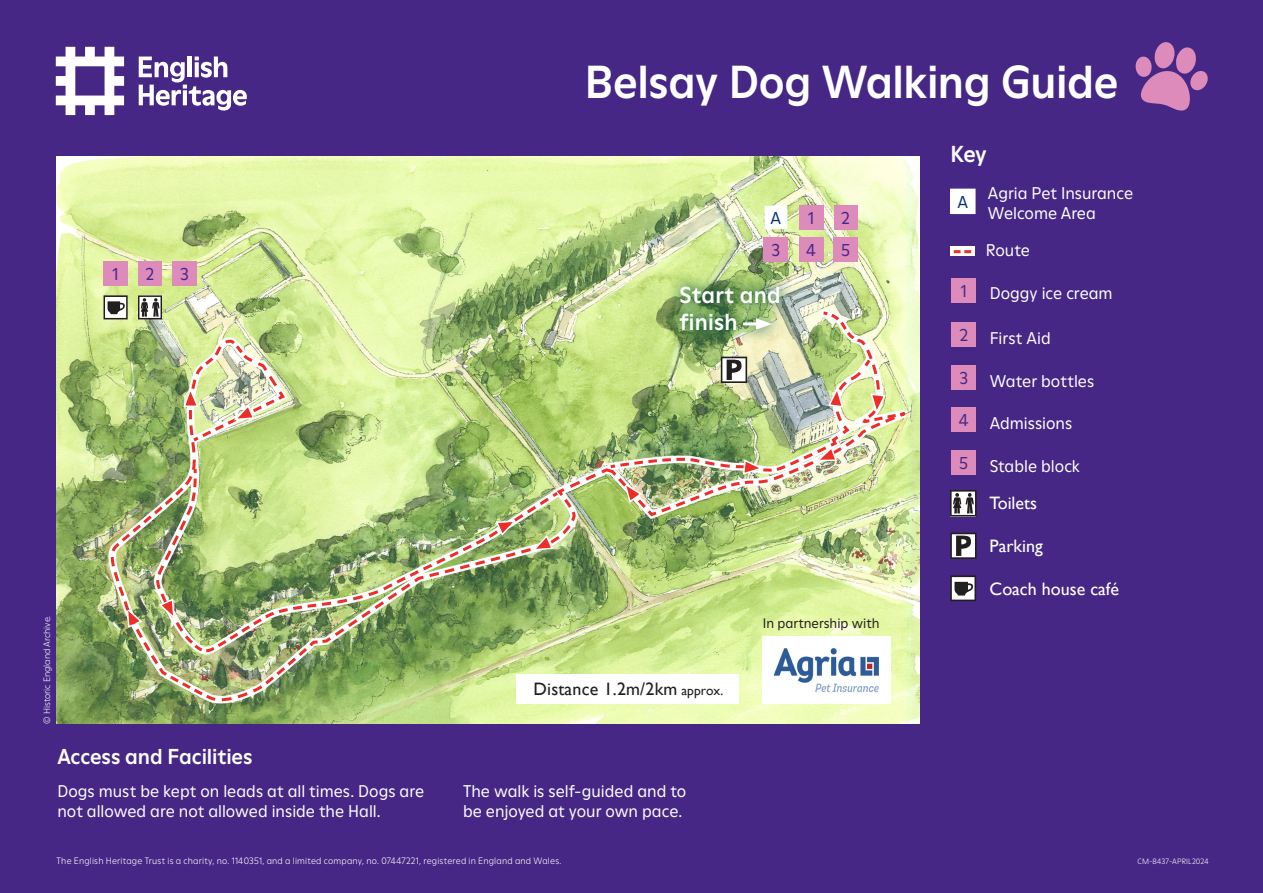
<style>
.page{position:relative;width:1263px;height:893px;background:#462785}
.page>*{position:absolute;margin:0;border:0;box-sizing:border-box;transform-origin:0 0}
.t1{font:500 45px "Heritage Moderne";letter-spacing:-.01em;color:#fff}
.t2{font:500 22.5px/27px "Heritage Moderne";letter-spacing:.01em;color:#fff}
.t3{font:500 21px "Heritage Moderne";letter-spacing:-.005em;color:#fff}
.GSR_11_AUTO_TABLE_COPY{font:18px "Gill Sans";color:#fff}
.t4{font:18px "Gill Sans";letter-spacing:.01em;color:#231f20}
.t5{font:16.65px "Heritage Moderne";color:#462785}
.t6{font:16.65px "Heritage Moderne";color:#043174}
.GSR_11_AUTO_TABLE_COPY-2{font:16.5px/19.8px "Heritage Moderne";color:#fff}
.t7{font:13.5px "Heritage Moderne";color:#231f20}
.t8{font:300 9px "Heritage Moderne";letter-spacing:.02em;color:#fff}
.t9{font:300 9px "Heritage Moderne";color:#fff}
.t10{font:300 7.5px "Heritage Moderne";letter-spacing:.025em;color:#fff}
.s1{font-size:13.5px}
</style>
<div class="page">
<img style="left:57px;top:156px;width:862px;height:568px">
<svg style="left:109px;top:310px;width:799px;height:393px;background:#cde0a0"></svg>
<svg style="left:322px;top:466px;width:238px;height:188px;background:#94af69"></svg>
<img style="left:110px;top:342px;width:212px;height:360px">
<svg style="left:1135px;top:42px;width:73px;height:69px"></svg>
<img style="left:763px;top:641px;width:127px;height:62px">
<svg style="left:950px;top:247px;width:25px;height:9px"></svg>
<svg style="left:954px;top:250px;width:17px;height:3px"></svg>
<div style="left:951px;top:278px;width:25px;height:25px;background:#dc8bbb"></div>
<div style="left:951px;top:323px;width:25px;height:24px;background:#dc8bbb"></div>
<div style="left:951px;top:365px;width:25px;height:24px;background:#dc8bbb"></div>
<div style="left:951px;top:408px;width:25px;height:24px;background:#dc8bbb"></div>
<div style="left:951px;top:450px;width:25px;height:24px;background:#dc8bbb"></div>
<svg style="left:950px;top:490px;width:26px;height:26px"></svg>
<svg style="left:950px;top:533px;width:26px;height:26px"></svg>
<svg style="left:950px;top:575px;width:26px;height:26px"></svg>
<div style="left:951px;top:189px;width:24px;height:24px;background:#fff"></div>
<div style="left:950px;top:189px;width:25px;height:25px;border:1px solid #fff"></div>
<div style="left:764px;top:237px;width:24px;height:24px;background:#dc8bbb"></div>
<div style="left:834px;top:205px;width:23px;height:24px;background:#dc8bbb"></div>
<div style="left:799px;top:205px;width:24px;height:25px;background:#dc8bbb"></div>
<svg style="left:56px;top:47px;width:68px;height:68px"></svg>
<svg style="left:139px;top:57px;width:108px;height:54px"></svg>
<div style="left:172px;top:261px;width:25px;height:25px;background:#dc8bbb"></div>
<div style="left:138px;top:261px;width:24px;height:25px;background:#dc8bbb"></div>
<div style="left:103px;top:261px;width:25px;height:25px;background:#dc8bbb"></div>
<div style="left:665px;top:271px;width:130px;height:75px;background:#005133;opacity:.75"></div>
<svg style="left:138px;top:296px;width:24px;height:23px"></svg>
<img style="left:329px;top:311px;width:573px;height:330px">
<svg style="left:104px;top:295px;width:24px;height:24px"></svg>
<div style="left:765px;top:206px;width:22px;height:23px;background:#fff"></div>
<div style="left:764px;top:206px;width:23px;height:23px;border:1px solid #fff"></div>
<div style="left:799px;top:237px;width:24px;height:24px;background:#dc8bbb"></div>
<div style="left:833px;top:237px;width:25px;height:24px;background:#dc8bbb"></div>
<p class="t1" style="left:585px;top:51px;width:535px">Belsay Dog Walking Guide</p>
<p class="t5" style="left:112px;top:263px;width:8px">1</p>
<p class="t5" style="left:146px;top:263px;width:10px">2</p>
<p class="t5" style="left:180px;top:263px;width:10px">3</p>
<p class="t9" style="left:41px;top:724px;width:110px;rotate:-90deg">© Historic England Archive.</p>
<p class="t6" style="left:771px;top:207px;width:12px">A</p>
<p class="t5" style="left:771px;top:238px;width:10px">3</p>
<p class="t2" style="left:679px;top:280px;width:103px">Start and finish</p>
<p class="t5" style="left:808px;top:206px;width:8px">1</p>
<p class="t5" style="left:841px;top:206px;width:10px">2</p>
<p class="t5" style="left:806px;top:238px;width:11px">4</p>
<p class="t5" style="left:841px;top:238px;width:11px">5</p>
<p class="t4" style="left:533px;top:678px;width:191px">Distance 1.2m/2km <span class="s1">approx.</span></p>
<p class="t7" style="left:763px;top:614px;width:118px">In partnership with</p>
<p class="t3" style="left:57px;top:742px;width:197px">Access and Facilities</p>
<p class="GSR_11_AUTO_TABLE_COPY-2" style="left:57px;top:780px;width:368px">Dogs must be kept on leads at all times. Dogs are not allowed are not allowed inside the Hall.</p>
<p class="GSR_11_AUTO_TABLE_COPY-2" style="left:463px;top:780px;width:225px">The walk is self-guided and to be enjoyed at your own pace.</p>
<p class="t2" style="left:950px;top:139px;width:38px">Key</p>
<p class="t6" style="left:957px;top:190px;width:12px">A</p>
<p class="GSR_11_AUTO_TABLE_COPY-2" style="left:988px;top:182px;width:147px">Agria Pet Insurance<br>Welcome Area</p>
<p class="GSR_11_AUTO_TABLE_COPY-2" style="left:986px;top:239px;width:45px">Route</p>
<p class="t5" style="left:961px;top:280px;width:8px">1</p>
<p class="GSR_11_AUTO_TABLE_COPY-2" style="left:990px;top:282px;width:124px">Doggy ice cream</p>
<p class="t5" style="left:959px;top:324px;width:10px">2</p>
<p class="GSR_11_AUTO_TABLE_COPY-2" style="left:990px;top:327px;width:62px">First Aid</p>
<p class="t5" style="left:959px;top:366px;width:10px">3</p>
<p class="GSR_11_AUTO_TABLE_COPY-2" style="left:990px;top:370px;width:106px">Water bottles</p>
<p class="t5" style="left:959px;top:409px;width:11px">4</p>
<p class="GSR_11_AUTO_TABLE_COPY-2" style="left:990px;top:412px;width:84px">Admissions</p>
<p class="t5" style="left:959px;top:451px;width:11px">5</p>
<p class="GSR_11_AUTO_TABLE_COPY-2" style="left:990px;top:455px;width:92px">Stable block</p>
<p class="GSR_11_AUTO_TABLE_COPY" style="left:989px;top:493px;width:49px">Toilets</p>
<p class="GSR_11_AUTO_TABLE_COPY" style="left:989px;top:535px;width:55px">Parking</p>
<p class="GSR_11_AUTO_TABLE_COPY" style="left:989px;top:578px;width:131px">Coach house café</p>
<p class="t8" style="left:57px;top:854px;width:506px">The English Heritage Trust is a charity, no. 1140351, and a limited company, no. 07447221, registered in England and Wales.</p>
<p class="t10" style="left:1137px;top:856px;width:73px">CM-8437-APRIL2024</p>
</div>
